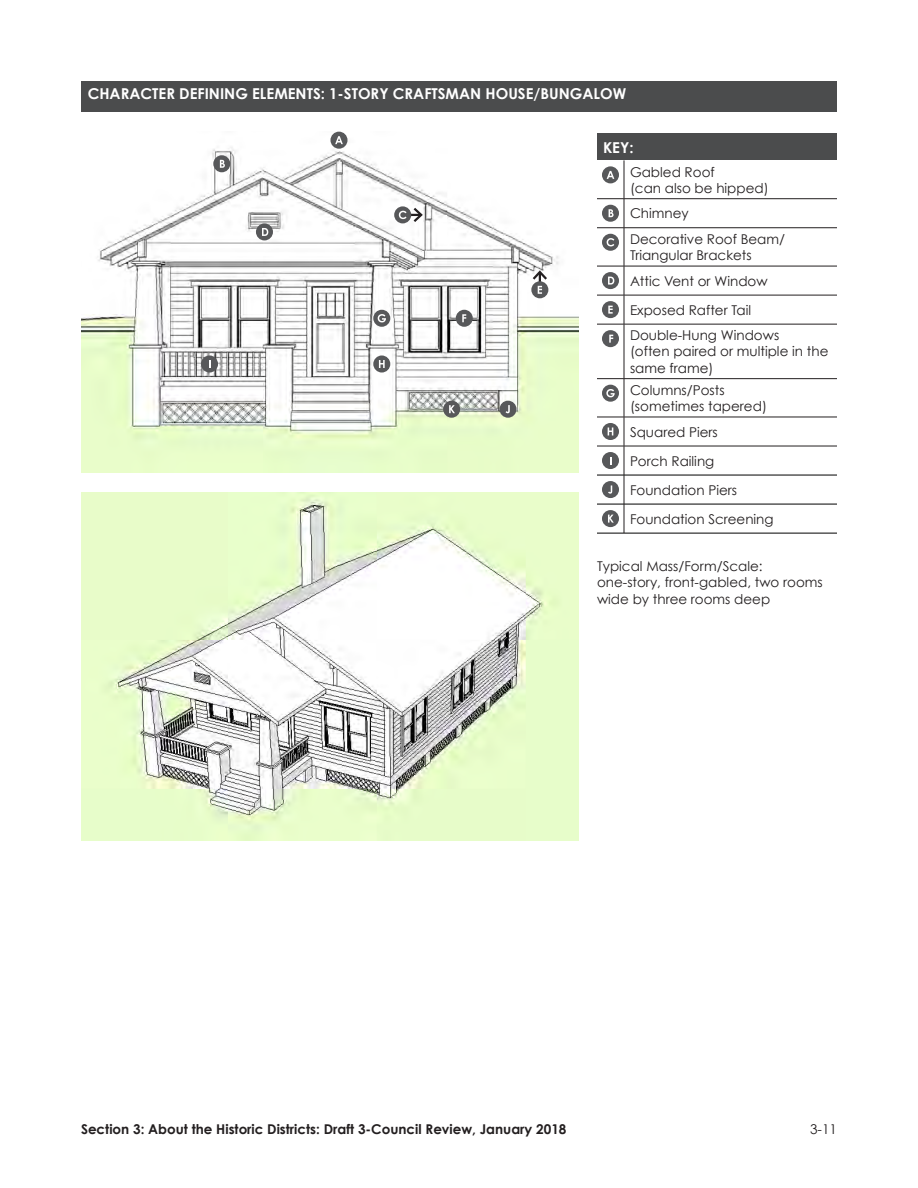
<style>
.page{position:relative;width:918px;height:1188px;background:#fff}
.page>*{position:absolute;margin:0;border:0;box-sizing:border-box;transform-origin:0 0}
.Sidebar_Title{font:700 15px "Century Gothic";color:#fff}
.Sidebar_Text{font:13.5px/16.2px "Century Gothic";color:#231f20}
.t1{font:700 13.5px "Century Gothic";color:#231f20}
</style>
<div class="page">
<div style="left:81px;top:81px;width:756px;height:30px;background:#4b4c4d"></div>
<div style="left:597px;top:133px;width:240px;height:27px;background:#4b4c4d"></div>
<svg style="left:597px;top:160px;width:240px;height:373px"></svg>
<hr style="left:624px;top:160px;width:1px;height:39px;background:#231f20">
<hr style="left:624px;top:198px;width:213px;height:1px;background:#231f20">
<hr style="left:624px;top:227px;width:213px;height:1px;background:#231f20">
<hr style="left:624px;top:228px;width:1px;height:38px;background:#231f20">
<hr style="left:624px;top:266px;width:213px;height:1px;background:#231f20">
<hr style="left:624px;top:295px;width:213px;height:1px;background:#231f20">
<hr style="left:624px;top:324px;width:213px;height:1px;background:#231f20">
<hr style="left:624px;top:324px;width:1px;height:54px;background:#231f20">
<svg style="left:597px;top:378px;width:27px;height:1px"></svg>
<hr style="left:624px;top:378px;width:213px;height:1px;background:#231f20">
<hr style="left:624px;top:379px;width:1px;height:38px;background:#231f20">
<hr style="left:624px;top:417px;width:213px;height:1px;background:#231f20">
<hr style="left:624px;top:446px;width:213px;height:1px;background:#231f20">
<hr style="left:624px;top:475px;width:213px;height:1px;background:#000">
<hr style="left:624px;top:504px;width:213px;height:1px;background:#000">
<hr style="left:624px;top:533px;width:213px;height:1px;background:#000">
<div style="left:602px;top:166px;width:17px;height:17px;background:#57585a;border-radius:50%"></div>
<svg style="left:607px;top:171px;width:7px;height:8px"></svg>
<svg style="left:597px;top:198px;width:28px;height:30px"></svg>
<div style="left:602px;top:234px;width:17px;height:17px;background:#57585a;border-radius:50%"></div>
<svg style="left:607px;top:238px;width:7px;height:8px"></svg>
<svg style="left:597px;top:266px;width:28px;height:59px"></svg>
<div style="left:602px;top:330px;width:17px;height:17px;background:#57585a;border-radius:50%"></div>
<svg style="left:609px;top:335px;width:4px;height:8px"></svg>
<div style="left:602px;top:385px;width:17px;height:17px;background:#57585a;border-radius:50%"></div>
<svg style="left:606px;top:389px;width:9px;height:8px"></svg>
<svg style="left:597px;top:417px;width:28px;height:117px"></svg>
<img style="left:81px;top:132px;width:498px;height:340px">
<div style="left:373px;top:310px;width:17px;height:17px;background:#57585a;border-radius:50%"></div>
<svg style="left:378px;top:314px;width:8px;height:8px"></svg>
<div style="left:373px;top:355px;width:17px;height:18px;background:#57585a;border-radius:50%"></div>
<svg style="left:379px;top:360px;width:6px;height:8px"></svg>
<div style="left:201px;top:355px;width:17px;height:18px;background:#57585a;border-radius:50%"></div>
<div style="left:500px;top:401px;width:17px;height:17px;background:#57585a;border-radius:50%"></div>
<svg style="left:506px;top:405px;width:4px;height:8px"></svg>
<div style="left:443px;top:401px;width:17px;height:17px;background:#57585a;border-radius:50%"></div>
<svg style="left:449px;top:405px;width:6px;height:8px"></svg>
<div style="left:256px;top:223px;width:17px;height:17px;background:#57585a;border-radius:50%"></div>
<svg style="left:262px;top:228px;width:6px;height:8px"></svg>
<div style="left:330px;top:132px;width:18px;height:17px;background:#57585a;border-radius:50%"></div>
<svg style="left:335px;top:136px;width:8px;height:8px"></svg>
<div style="left:213px;top:155px;width:17px;height:17px;background:#57585a;border-radius:50%"></div>
<svg style="left:220px;top:160px;width:5px;height:8px"></svg>
<div style="left:456px;top:310px;width:17px;height:17px;background:#57585a;border-radius:50%"></div>
<svg style="left:462px;top:314px;width:4px;height:8px"></svg>
<div style="left:531px;top:281px;width:17px;height:17px;background:#57585a;border-radius:50%"></div>
<svg style="left:530px;top:269px;width:19px;height:25px"></svg>
<svg style="left:394px;top:206px;width:17px;height:17px"></svg>
<svg style="left:399px;top:205px;width:25px;height:19px"></svg>
<img style="left:81px;top:493px;width:498px;height:348px">
<p class="Sidebar_Title" style="left:88px;top:84px;width:540px">CHARACTER DEFINING ELEMENTS: 1-STORY CRAFTSMAN HOUSE/BUNGALOW</p>
<p class="Sidebar_Title" style="left:603px;top:138px;width:32px">KEY:</p>
<p class="Sidebar_Text" style="left:630px;top:163px;width:86px">Gabled Roof</p>
<p class="Sidebar_Text" style="left:630px;top:180px;width:140px">(can also be hipped)</p>
<p class="Sidebar_Text" style="left:630px;top:205px;width:60px">Chimney</p>
<p class="Sidebar_Text" style="left:630px;top:231px;width:157px">Decorative Roof Beam/<br>Triangular Brackets</p>
<p class="Sidebar_Text" style="left:630px;top:272px;width:139px">Attic Vent or Window</p>
<p class="Sidebar_Text" style="left:630px;top:302px;width:123px">Exposed Rafter Tail</p>
<p class="Sidebar_Text" style="left:630px;top:327px;width:151px">Double-Hung Windows</p>
<p class="Sidebar_Text" style="left:630px;top:343px;width:200px">(often paired or multiple in the same frame)</p>
<p class="Sidebar_Text" style="left:630px;top:382px;width:96px">Columns/Posts</p>
<p class="Sidebar_Text" style="left:630px;top:398px;width:138px">(sometimes tapered)</p>
<p class="Sidebar_Text" style="left:630px;top:423px;width:89px">Squared Piers</p>
<p class="Sidebar_Text" style="left:630px;top:452px;width:86px">Porch Railing</p>
<p class="Sidebar_Text" style="left:630px;top:481px;width:109px">Foundation Piers</p>
<p class="Sidebar_Text" style="left:630px;top:510px;width:145px">Foundation Screening</p>
<p class="Sidebar_Text" style="left:597px;top:558px;width:167px">Typical Mass/Form/Scale:</p>
<p class="Sidebar_Text" style="left:597px;top:574px;width:227px">one-story, front-gabled, two rooms wide by three rooms deep</p>
<p class="t1" style="left:81px;top:1120px;width:487px">Section 3: About the Historic Districts: Draft 3-Council Review, January 2018</p>
<p class="Sidebar_Text" style="left:810px;top:1121px;width:28px">3-11</p>
</div>
